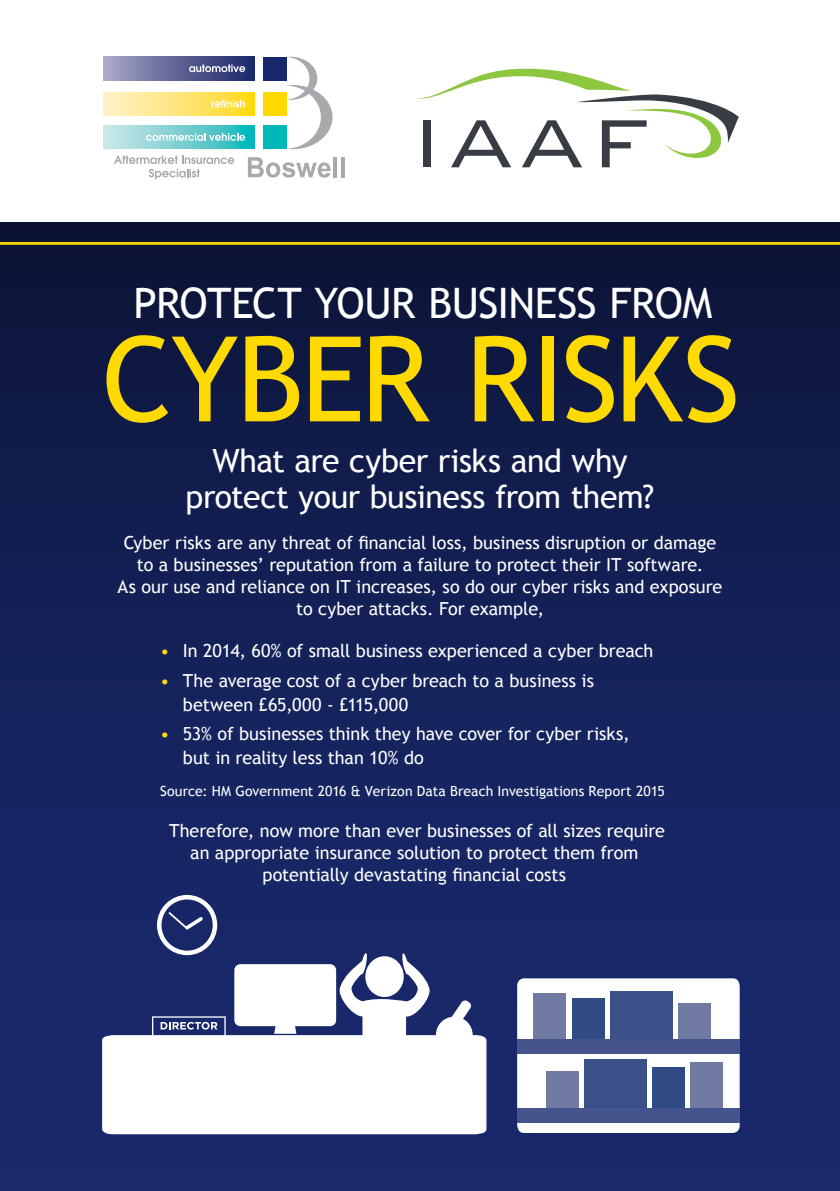
<style>
.page{position:relative;width:840px;height:1191px;background:#fff}
.page>*{position:absolute;margin:0;border:0;box-sizing:border-box;transform-origin:0 0}
.Answer_Bullet{font:118.4px "Trebuchet MS";letter-spacing:-.02em;color:#ffda00}
.Answer_Bullet-2{font:42px "Trebuchet MS";letter-spacing:-.015em;color:#fff}
.Answer_Bullet-3{font:32px/36px "Trebuchet MS";letter-spacing:-.015em;color:#fff;text-align:center}
.Answer_Bullet-4{font:18px/22px "Trebuchet MS";color:#fff;text-align:center}
.Answer_Bullet-5{font:14px "Trebuchet MS";letter-spacing:.005em;color:#fff}
.s1{color:#ffda00}
</style>
<div class="page">
<div style="left:0;top:222px;width:839px;height:969px;background:linear-gradient(to bottom,#0e173b,#1a2c75)"></div>
<svg style="left:286px;top:57px;width:46px;height:92px"></svg>
<div style="left:262px;top:125px;width:24px;height:24px;background:#00b8ba"></div>
<div style="left:262px;top:57px;width:24px;height:23px;background:#18286c"></div>
<div style="left:262px;top:92px;width:24px;height:24px;background:#ffd900"></div>
<div style="left:104px;top:57px;width:150px;height:23px;background:linear-gradient(to right,#a8a5c5,#1a2569)"></div>
<svg style="left:104px;top:92px;width:150px;height:24px;background:#ffe67b"></svg>
<svg style="left:104px;top:125px;width:150px;height:24px;background:#79d0d2"></svg>
<svg style="left:189px;top:64px;width:56px;height:8px"></svg>
<svg style="left:211px;top:100px;width:34px;height:8px"></svg>
<svg style="left:146px;top:133px;width:99px;height:8px"></svg>
<svg style="left:248px;top:157px;width:82px;height:21px"></svg>
<hr style="left:333px;top:157px;width:4px;height:20px;background:#a7a9ac">
<hr style="left:341px;top:157px;width:3px;height:20px;background:#a7a9ac">
<svg style="left:114px;top:155px;width:120px;height:24px"></svg>
<svg style="left:415px;top:69px;width:323px;height:98px"></svg>
<hr style="left:0;top:242px;width:839px;height:2px;background:#ffda00">
<svg style="left:517px;top:978px;width:222px;height:155px"></svg>
<div style="left:533px;top:993px;width:32px;height:48px;background:#707aa3"></div>
<div style="left:572px;top:998px;width:32px;height:48px;background:#304a84"></div>
<div style="left:610px;top:991px;width:62px;height:48px;background:#3b5089"></div>
<div style="left:678px;top:1002px;width:32px;height:40px;background:#707aa3"></div>
<div style="left:517px;top:1039px;width:222px;height:15px;background:#45548c"></div>
<div style="left:690px;top:1062px;width:32px;height:48px;background:#707aa3"></div>
<div style="left:652px;top:1067px;width:32px;height:48px;background:#304a84"></div>
<div style="left:584px;top:1059px;width:62px;height:49px;background:#3b5089"></div>
<div style="left:545px;top:1071px;width:33px;height:40px;background:#707aa3"></div>
<div style="left:517px;top:1108px;width:222px;height:15px;background:#45548c"></div>
<svg style="left:102px;top:895px;width:384px;height:239px"></svg>
<p class="Answer_Bullet-2" style="left:133px;top:278px;width:580px">PROTECT YOUR BUSINESS FROM</p>
<p class="Answer_Bullet" style="left:102px;top:310px;width:639px">CYBER RISKS</p>
<p class="Answer_Bullet-3" style="left:185px;top:443px;width:470px">What are cyber risks and why protect your business from them?</p>
<p class="Answer_Bullet-4" style="left:117px;top:532px;width:606px">Cyber risks are any threat of financial loss, business disruption or damage to a businesses’ reputation from a failure to protect their IT software.<br>As our use and reliance on IT increases, so do our cyber risks and exposure to cyber attacks. For example,</p>
<p class="Answer_Bullet-4" style="left:160px;top:640px;width:494px"><span class="s1">•</span> In 2014, 60% of small business experienced a cyber breach</p>
<p class="Answer_Bullet-4" style="left:183px;top:668px;width:412px;line-height:24px;text-align:left;text-indent:-23px"><span class="s1">•</span> The average cost of a cyber breach to a business is between £65,000 - £115,000</p>
<p class="Answer_Bullet-4" style="left:183px;top:722px;width:448px;line-height:24px;text-align:left;text-indent:-23px"><span class="s1">•</span> 53% of businesses think they have cover for cyber risks, but in reality less than 10% do</p>
<p class="Answer_Bullet-5" style="left:160px;top:782px;width:506px">Source: HM Government 2016 &amp; Verizon Data Breach Investigations Report 2015</p>
<p class="Answer_Bullet-4" style="left:169px;top:820px;width:497px">Therefore, now more than ever businesses of all sizes require an appropriate insurance solution to protect them from potentially devastating financial costs</p>
</div>
